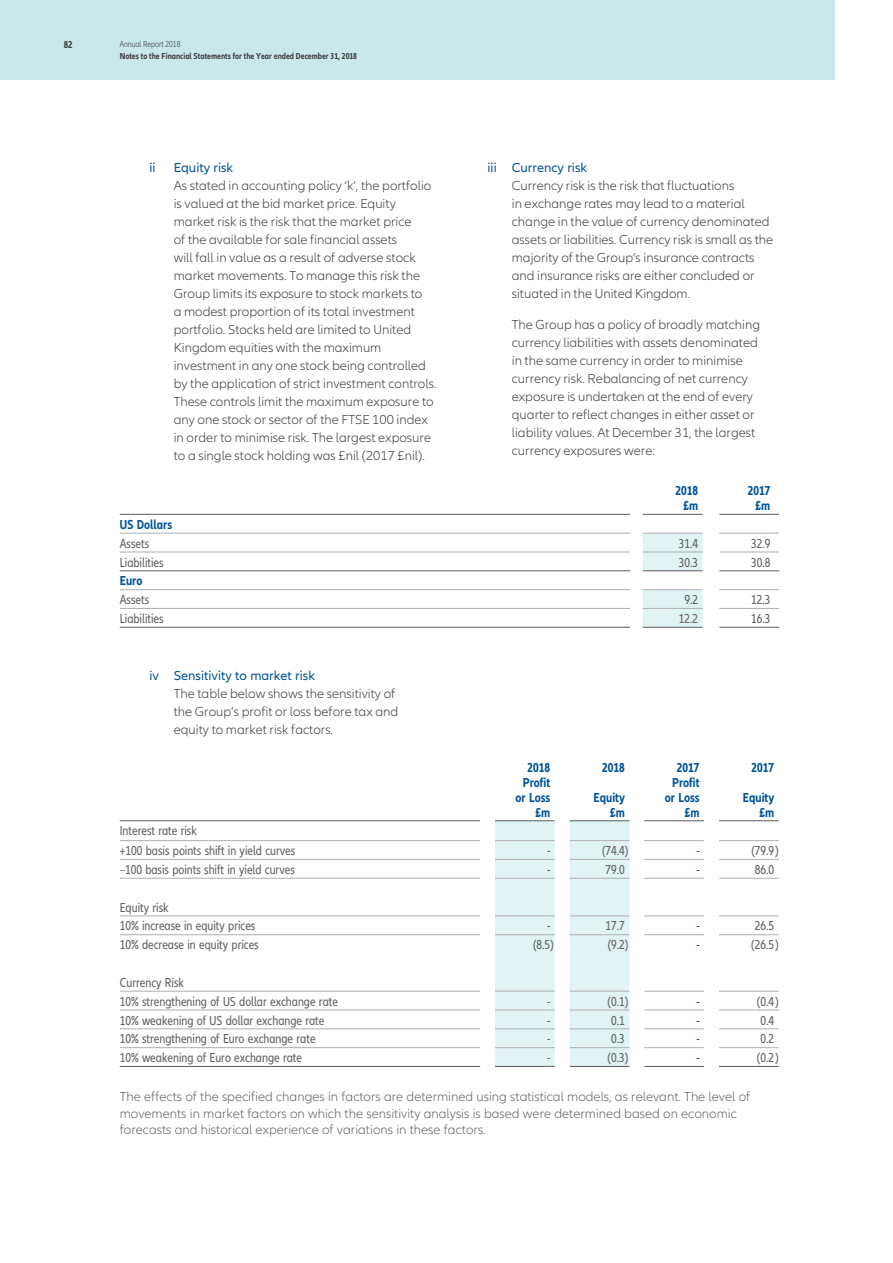
<style>
.page{position:relative;width:893px;height:1263px;background:#fff}
.page>*{position:absolute;margin:0;border:0;box-sizing:border-box;transform-origin:0 0}
.t1{font:300 13.5px/18px "Allianz Neo";color:#3e3e3f}
.t2{font:condensed 13.5px/18.8px "Allianz Neo";color:#636366}
.t3{font:300 13.5px/16.5px "Allianz Neo";color:#636366}
.t4{font:700 condensed 13.5px/15px "Allianz Neo";color:#015399;text-align:right}
.t5{font:13.5px "Allianz Neo";color:#015399}
.t6{font:condensed 13.5px "Allianz Neo";color:#015399}
.t7{font:700 condensed 10.5px "Allianz Neo";color:#3e3e3f}
.t8{font:700 condensed 9px "Allianz Neo";color:#3e3e3f}
.t9{font:300 condensed 9px "Allianz Neo";color:#3e3e3f}
</style>
<div class="page">
<div style="left:0;top:0;width:835px;height:80px;background:#c8e8ea"></div>
<hr style="left:120px;top:533px;width:510px;height:1px;background:#b2b3b7">
<hr style="left:719px;top:533px;width:56px;height:1px;background:#b2b3b7">
<hr style="left:120px;top:570px;width:510px;height:1px;background:#636366">
<hr style="left:120px;top:627px;width:510px;height:1px;background:#636366">
<hr style="left:719px;top:570px;width:56px;height:1px;background:#636366">
<hr style="left:719px;top:627px;width:56px;height:1px;background:#636366">
<hr style="left:120px;top:514px;width:510px;height:1px;background:#636366">
<hr style="left:643px;top:514px;width:55px;height:1px;background:#636366">
<hr style="left:719px;top:514px;width:56px;height:1px;background:#636366">
<hr style="left:120px;top:589px;width:510px;height:1px;background:#b2b3b7">
<hr style="left:120px;top:608px;width:510px;height:1px;background:#b2b3b7">
<hr style="left:719px;top:589px;width:56px;height:1px;background:#b2b3b7">
<hr style="left:719px;top:608px;width:56px;height:1px;background:#b2b3b7">
<hr style="left:120px;top:551px;width:510px;height:1px;background:#b2b3b7">
<svg style="left:643px;top:533px;width:60px;height:95px"></svg>
<hr style="left:719px;top:551px;width:56px;height:1px;background:#b2b3b7">
<hr style="left:120px;top:820px;width:360px;height:1px;background:#636366">
<hr style="left:644px;top:820px;width:56px;height:1px;background:#636366">
<hr style="left:719px;top:820px;width:55px;height:1px;background:#636366">
<hr style="left:120px;top:840px;width:360px;height:1px;background:#b2b3b7">
<hr style="left:644px;top:840px;width:56px;height:1px;background:#b2b3b7">
<hr style="left:719px;top:840px;width:55px;height:1px;background:#b2b3b7">
<hr style="left:120px;top:1066px;width:360px;height:1px;background:#636366">
<hr style="left:719px;top:1066px;width:55px;height:1px;background:#636366">
<hr style="left:644px;top:1066px;width:56px;height:1px;background:#636366">
<hr style="left:120px;top:1009px;width:360px;height:1px;background:#b2b3b7">
<hr style="left:120px;top:1028px;width:360px;height:1px;background:#b2b3b7">
<hr style="left:644px;top:1009px;width:56px;height:1px;background:#b2b3b7">
<hr style="left:719px;top:1009px;width:55px;height:1px;background:#b2b3b7">
<hr style="left:644px;top:1028px;width:56px;height:1px;background:#b2b3b7">
<hr style="left:719px;top:1028px;width:55px;height:1px;background:#b2b3b7">
<hr style="left:120px;top:859px;width:360px;height:1px;background:#b2b3b7">
<hr style="left:644px;top:859px;width:56px;height:1px;background:#b2b3b7">
<hr style="left:719px;top:859px;width:55px;height:1px;background:#b2b3b7">
<hr style="left:120px;top:934px;width:360px;height:1px;background:#b2b3b7">
<hr style="left:644px;top:934px;width:56px;height:1px;background:#b2b3b7">
<hr style="left:719px;top:934px;width:55px;height:1px;background:#b2b3b7">
<hr style="left:120px;top:1047px;width:360px;height:1px;background:#b2b3b7">
<hr style="left:644px;top:1047px;width:56px;height:1px;background:#b2b3b7">
<hr style="left:719px;top:1047px;width:55px;height:1px;background:#b2b3b7">
<hr style="left:120px;top:878px;width:360px;height:1px;background:#b2b3b7">
<hr style="left:644px;top:878px;width:56px;height:1px;background:#b2b3b7">
<hr style="left:719px;top:878px;width:55px;height:1px;background:#b2b3b7">
<hr style="left:120px;top:915px;width:360px;height:1px;background:#b2b3b7">
<hr style="left:644px;top:915px;width:56px;height:1px;background:#b2b3b7">
<hr style="left:719px;top:915px;width:55px;height:1px;background:#b2b3b7">
<hr style="left:120px;top:991px;width:360px;height:1px;background:#b2b3b7">
<svg style="left:495px;top:820px;width:134px;height:247px;background:#e2f1f2"></svg>
<hr style="left:644px;top:991px;width:56px;height:1px;background:#b2b3b7">
<hr style="left:719px;top:991px;width:55px;height:1px;background:#b2b3b7">
<p class="t7" style="left:64px;top:38px;width:10px">82</p>
<p class="t9" style="left:120px;top:39px;width:62px">Annual Report 2018</p>
<p class="t8" style="left:120px;top:50px;width:239px">Notes to the Financial Statements for the Year ended December 31, 2018</p>
<p class="t5" style="left:150px;top:160px;width:8px">ii</p>
<p class="t5" style="left:174px;top:160px;width:61px">Equity risk</p>
<p class="t1" style="left:174px;top:177px;width:264px">As stated in accounting policy ‘k’, the portfolio is valued at the bid market price. Equity market risk is the risk that the market price<br>of the available for sale financial assets<br>will fall in value as a result of adverse stock market movements. To manage this risk the Group limits its exposure to stock markets to<br>a modest proportion of its total investment portfolio. Stocks held are limited to United Kingdom equities with the maximum investment in any one stock being controlled by the application of strict investment controls.<br>These controls limit the maximum exposure to any one stock or sector of the FTSE 100 index in order to minimise risk. The largest exposure to a single stock holding was £nil (2017 £nil).</p>
<p class="t5" style="left:488px;top:160px;width:101px">iii Currency risk</p>
<p class="t1" style="left:512px;top:177px;width:263px">Currency risk is the risk that fluctuations<br>in exchange rates may lead to a material change in the value of currency denominated assets or liabilities. Currency risk is small as the majority of the Group’s insurance contracts and insurance risks are either concluded or situated in the United Kingdom.</p>
<p class="t1" style="left:512px;top:315px;width:250px">The Group has a policy of broadly matching currency liabilities with assets denominated in the same currency in order to minimise currency risk. Rebalancing of net currency exposure is undertaken at the end of every quarter to reflect changes in either asset or liability values. At December 31, the largest currency exposures were:</p>
<p class="t4" style="left:675px;top:483px;width:24px;text-align:center">2018 £m</p>
<p class="t4" style="left:748px;top:483px;width:24px;text-align:center">2017 £m</p>
<p class="t4" style="left:120px;top:517px;width:54px">US Dollars</p>
<p class="t2" style="left:120px;top:534px;width:31px">Assets</p>
<p class="t2" style="left:679px;top:534px;width:21px">31.4</p>
<p class="t2" style="left:751px;top:534px;width:21px">32.9</p>
<p class="t2" style="left:120px;top:553px;width:45px">Liabilities</p>
<p class="t2" style="left:679px;top:553px;width:21px">30.3</p>
<p class="t2" style="left:751px;top:553px;width:21px">30.8</p>
<p class="t4" style="left:120px;top:574px;width:24px">Euro</p>
<p class="t2" style="left:120px;top:591px;width:31px">Assets</p>
<p class="t2" style="left:684px;top:591px;width:15px">9.2</p>
<p class="t2" style="left:751px;top:591px;width:21px">12.3</p>
<p class="t2" style="left:120px;top:609px;width:45px">Liabilities</p>
<p class="t2" style="left:679px;top:609px;width:21px">12.2</p>
<p class="t2" style="left:751px;top:609px;width:21px">16.3</p>
<p class="t5" style="left:150px;top:668px;width:167px">iv Sensitivity to market risk</p>
<p class="t1" style="left:174px;top:685px;width:226px">The table below shows the sensitivity of the Group’s profit or loss before tax and equity to market risk factors.</p>
<p class="t2" style="left:120px;top:821px;width:177px;line-height:19.8px">Interest rate risk<br>+100 basis points shift in yield curves</p>
<p class="t4" style="left:515px;top:760px;width:36px">2018<br>Profit or Loss £m</p>
<p class="t4" style="left:602px;top:760px;width:24px">2018</p>
<p class="t4" style="left:593px;top:790px;width:33px">Equity £m</p>
<p class="t4" style="left:665px;top:760px;width:36px">2017<br>Profit or Loss £m</p>
<p class="t4" style="left:752px;top:760px;width:24px">2017</p>
<p class="t4" style="left:743px;top:790px;width:33px">Equity £m</p>
<p class="t2" style="left:547px;top:842px;width:5px">-</p>
<p class="t2" style="left:602px;top:842px;width:28px">(74.4)</p>
<p class="t6" style="left:696px;top:843px;width:5px">-</p>
<p class="t2" style="left:751px;top:842px;width:29px">(79.9)</p>
<p class="t2" style="left:120px;top:860px;width:177px">–100 basis points shift in yield curves</p>
<p class="t2" style="left:547px;top:860px;width:5px">-</p>
<p class="t2" style="left:606px;top:860px;width:21px">79.0</p>
<p class="t6" style="left:696px;top:862px;width:5px">-</p>
<p class="t2" style="left:755px;top:860px;width:21px">86.0</p>
<p class="t2" style="left:120px;top:898px;width:137px">Equity risk<br>10% increase in equity prices</p>
<p class="t2" style="left:547px;top:917px;width:5px">-</p>
<p class="t2" style="left:606px;top:917px;width:21px">17.7</p>
<p class="t6" style="left:696px;top:918px;width:5px">-</p>
<p class="t2" style="left:755px;top:917px;width:21px">26.5</p>
<p class="t2" style="left:120px;top:936px;width:141px">10% decrease in equity prices</p>
<p class="t2" style="left:533px;top:936px;width:22px">(8.5)</p>
<p class="t2" style="left:608px;top:936px;width:22px">(9.2)</p>
<p class="t6" style="left:696px;top:937px;width:5px">-</p>
<p class="t2" style="left:751px;top:936px;width:29px">(26.5 )</p>
<p class="t2" style="left:120px;top:973px;width:220px">Currency Risk<br>10% strengthening of US dollar exchange rate</p>
<p class="t2" style="left:547px;top:992px;width:5px">-</p>
<p class="t2" style="left:608px;top:992px;width:22px">(0.1)</p>
<p class="t6" style="left:696px;top:993px;width:5px">-</p>
<p class="t2" style="left:757px;top:992px;width:23px">(0.4)</p>
<p class="t2" style="left:120px;top:1011px;width:206px">10% weakening of US dollar exchange rate</p>
<p class="t2" style="left:547px;top:1011px;width:5px">-</p>
<p class="t2" style="left:611px;top:1011px;width:15px">0.1</p>
<p class="t6" style="left:696px;top:1012px;width:5px">-</p>
<p class="t2" style="left:760px;top:1011px;width:15px">0.4</p>
<p class="t2" style="left:120px;top:1030px;width:197px">10% strengthening of Euro exchange rate</p>
<p class="t2" style="left:547px;top:1030px;width:5px">-</p>
<p class="t2" style="left:611px;top:1030px;width:15px">0.3</p>
<p class="t6" style="left:696px;top:1031px;width:5px">-</p>
<p class="t2" style="left:760px;top:1030px;width:15px">0.2</p>
<p class="t2" style="left:120px;top:1049px;width:184px">10% weakening of Euro exchange rate</p>
<p class="t2" style="left:547px;top:1049px;width:5px">-</p>
<p class="t2" style="left:608px;top:1049px;width:22px">(0.3)</p>
<p class="t6" style="left:696px;top:1050px;width:5px">-</p>
<p class="t2" style="left:757px;top:1049px;width:23px">(0.2)</p>
<p class="t3" style="left:120px;top:1089px;width:632px">The effects of the specified changes in factors are determined using statistical models, as relevant. The level of movements in market factors on which the sensitivity analysis is based were determined based on economic forecasts and historical experience of variations in these factors.</p>
</div>
